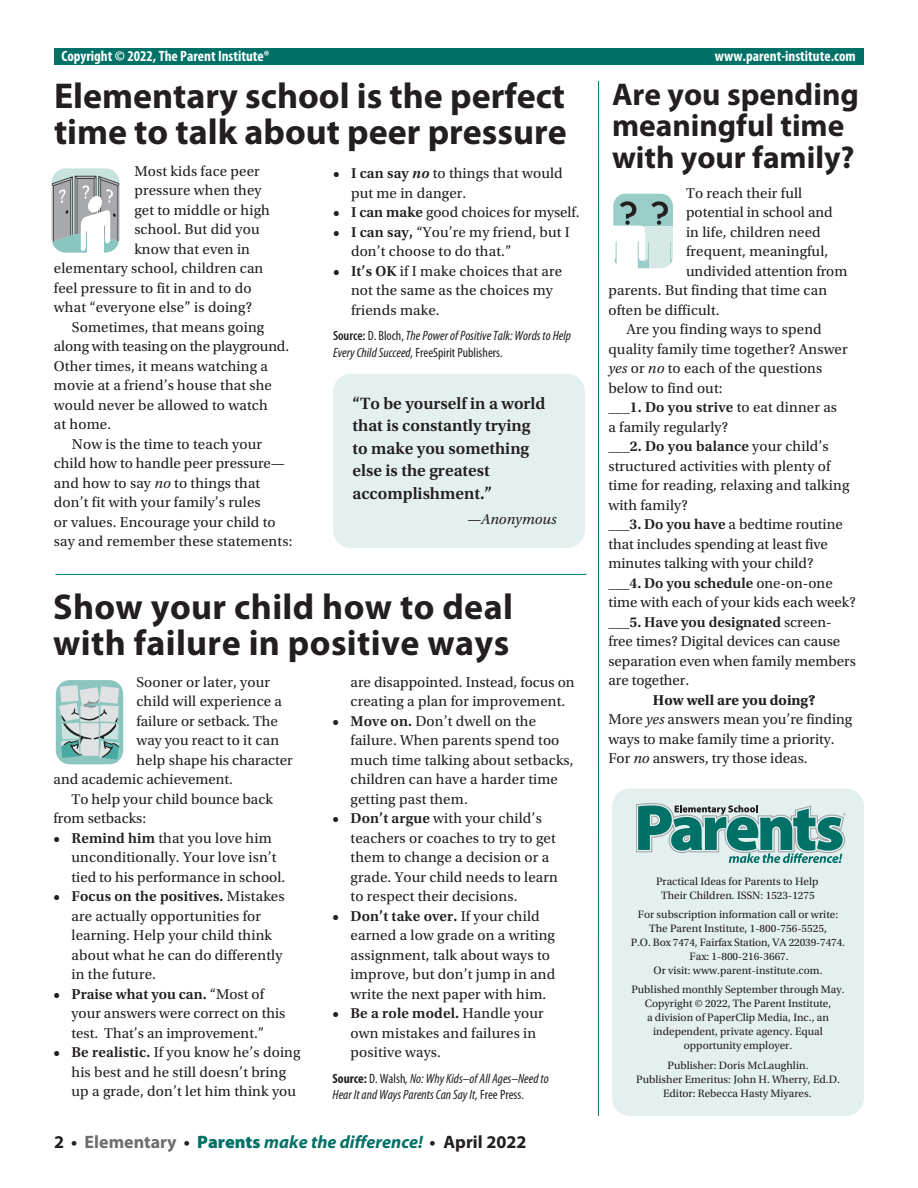
<style>
.page{position:relative;width:918px;height:1188px;background:#fff}
.page>*{position:absolute;margin:0;border:0;box-sizing:border-box;transform-origin:0 0}
.t1{font:700 36px/36px "Myriad Pro";color:#231f20}
.t2{font:700 31.5px/31.5px "Myriad Pro";color:#231f20}
.t3{font:italic 700 18px "Myriad Pro";color:#007167}
.t4{font:600 17.25px/22.5px "Utopia Std";color:#231f20}
.t5{font:15px/19.5px "Utopia Std";letter-spacing:.01em;color:#231f20}
.t6{font:600 15px "Utopia Std";color:#231f20}
.t7{font:700 condensed 15px "Myriad Pro";color:#fff}
.t8{font:15px "Utopia Std";letter-spacing:-.01em;color:#231f20}
.t9{font:italic 15px "Utopia Std";color:#231f20}
.t10{font:italic condensed 13.5px/16.5px "Myriad Pro";color:#231f20}
.t11{font:11.25px/14.1px "Utopia Std";color:#231f20;text-align:center}
.s1{font-style:italic}
.s2{font-weight:600}
.s3{font-weight:600;font-style:italic}
.s4{font-weight:600;font-style:normal}
.s5{font-style:normal}
.s6{font-weight:400}
.s7{font-weight:700}
.s8{font-weight:700;font-style:normal}
.s9{font-style:normal;color:#231f20}
.s10{font-style:normal;color:#6c6d70}
.s11{font-weight:900;font-style:normal}
</style>
<div class="page">
<div style="left:612px;top:789px;width:252px;height:327px;background:#e4f0ef;border-radius:18px"></div>
<hr style="left:598px;top:81px;width:1px;height:1035px;background:#007167">
<hr style="left:55px;top:574px;width:531px;height:1px;background:#007167">
<svg style="left:51px;top:168px;width:69px;height:85px"></svg>
<svg style="left:55px;top:680px;width:69px;height:85px;background:#afcbc9"></svg>
<svg style="left:613px;top:193px;width:60px;height:76px"></svg>
<div style="left:54px;top:49px;width:810px;height:16px;background:#007167"></div>
<div style="left:333px;top:374px;width:252px;height:174px;background:#e4f0ef;border-radius:18px"></div>
<svg style="left:636px;top:803px;width:210px;height:60px"></svg>
<p class="t7" style="left:62px;top:46px;width:210px">Copyright © 2022, The Parent Institute®</p>
<p class="t7" style="left:715px;top:46px;width:142px">www.parent-institute.com</p>
<h1 class="t1" style="left:54px;top:77px;width:514px">Elementary school is the perfect time to talk about peer pressure</h1>
<h2 class="t2" style="left:612px;top:77px;width:248px">Are you spending meaningful time with your family?</h2>
<p class="t5" style="left:134px;top:161px;width:127px">Most kids face peer</p>
<p class="t5" style="left:134px;top:181px;width:129px">pressure when they</p>
<p class="t5" style="left:134px;top:200px;width:137px">get to middle or high</p>
<p class="t5" style="left:134px;top:220px;width:127px">school. But did you</p>
<p class="t5" style="left:134px;top:239px;width:117px">know that even in</p>
<p class="t5" style="left:54px;top:259px;width:211px">elementary school, children can</p>
<p class="t5" style="left:54px;top:278px;width:199px">feel pressure to fit in and to do</p>
<p class="t5" style="left:54px;top:298px;width:200px">what “everyone else” is doing?</p>
<p class="t5" style="left:72px;top:317px;width:194px">Sometimes, that means going</p>
<p class="t8" style="left:54px;top:338px;width:237px">along with teasing on the playground.</p>
<p class="t5" style="left:54px;top:356px;width:216px">Other times, it means watching a</p>
<p class="t5" style="left:54px;top:376px;width:220px">movie at a friend’s house that she</p>
<p class="t5" style="left:54px;top:395px;width:215px">would never be allowed to watch</p>
<p class="t5" style="left:54px;top:415px;width:59px">at home.</p>
<p class="t5" style="left:72px;top:434px;width:192px">Now is the time to teach your</p>
<p class="t5" style="left:54px;top:454px;width:233px">child how to handle peer pressure—</p>
<p class="t5" style="left:54px;top:473px;width:208px">and how to say <span class="s1">no</span> to things that</p>
<p class="t5" style="left:54px;top:493px;width:208px">don’t fit with your family’s rules</p>
<p class="t5" style="left:54px;top:512px;width:223px">or values. Encourage your child to</p>
<p class="t5" style="left:54px;top:532px;width:240px">say and remember these statements:</p>
<p class="t5" style="left:351px;top:164px;width:213px;text-indent:-18px"><span class="s2">• I can say</span> <span class="s3">no</span> to things that would put me in danger.</p>
<p class="t5" style="left:333px;top:203px;width:248px"><span class="s2">• I can make</span> good choices for myself.</p>
<p class="t5" style="left:351px;top:222px;width:220px;text-indent:-18px"><span class="s2">• I can say,</span> “You’re my friend, but I don’t choose to do that.”</p>
<p class="t5" style="left:351px;top:261px;width:213px;text-indent:-18px"><span class="s2">• It’s OK</span> if I make choices that are not the same as the choices my friends make.</p>
<p class="t10" style="left:333px;top:327px;width:240px"><span class="s4">Source:</span> <span class="s5">D. Bloch,</span> The Power of Positive Talk: Words to Help<br>Every Child Succeed, <span class="s5">FreeSpirit Publishers.</span></p>
<p class="t5" style="left:686px;top:183px;width:118px">To reach their full</p>
<p class="t5" style="left:686px;top:203px;width:148px">potential in school and</p>
<p class="t5" style="left:686px;top:222px;width:136px">in life, children need</p>
<p class="t5" style="left:686px;top:242px;width:144px">frequent, meaningful,</p>
<p class="t5" style="left:686px;top:261px;width:163px">undivided attention from</p>
<p class="t5" style="left:608px;top:281px;width:220px">parents. But finding that time can</p>
<p class="t5" style="left:608px;top:300px;width:113px">often be difficult.</p>
<p class="t5" style="left:626px;top:320px;width:197px">Are you finding ways to spend</p>
<p class="t5" style="left:608px;top:339px;width:241px">quality family time together? Answer</p>
<p class="t5" style="left:608px;top:359px;width:215px"><span class="s1">yes</span> or <span class="s1">no</span> to each of the questions</p>
<p class="t5" style="left:608px;top:378px;width:116px">below to find out:</p>
<p class="t6" style="left:608px;top:399px;width:230px">___1. Do you strive <span class="s6">to eat dinner as</span></p>
<p class="t5" style="left:608px;top:417px;width:121px">a family regularly?</p>
<p class="t6" style="left:608px;top:438px;width:222px">___2. Do you balance <span class="s6">your child’s</span></p>
<p class="t5" style="left:608px;top:456px;width:224px">structured activities with plenty of</p>
<p class="t5" style="left:608px;top:476px;width:243px">time for reading, relaxing and talking</p>
<p class="t5" style="left:608px;top:495px;width:81px">with family?</p>
<p class="t5" style="left:608px;top:515px;width:236px"><span class="s2">___3. Do you have</span> a bedtime routine</p>
<p class="t5" style="left:608px;top:534px;width:221px">that includes spending at least five</p>
<p class="t5" style="left:608px;top:554px;width:207px">minutes talking with your child?</p>
<p class="t6" style="left:608px;top:574px;width:226px">___4. Do you schedule <span class="s6">one-on-one</span></p>
<p class="t5" style="left:608px;top:593px;width:249px">time with each of your kids each week?</p>
<p class="t6" style="left:608px;top:613px;width:225px">___5. Have you designated <span class="s6">screen-</span></p>
<p class="t5" style="left:608px;top:632px;width:233px">free times? Digital devices can cause</p>
<p class="t5" style="left:608px;top:651px;width:249px">separation even when family members</p>
<p class="t5" style="left:608px;top:671px;width:82px">are together.</p>
<p class="t5" style="left:608px;top:690px;width:245px;text-indent:45px"><span class="s7">How well are you doing?<br></span>More <span class="s1">yes</span> answers mean you’re finding ways to make family time a priority.<br>For <span class="s1">no</span> answers, try those ideas.</p>
<p class="t4" style="left:352px;top:392px;width:195px">“To be yourself in a world that is constantly trying to make you something else is the greatest accomplishment.”</p>
<p class="t9" style="left:467px;top:511px;width:91px">—Anonymous</p>
<h1 class="t1" style="left:53px;top:588px;width:461px">Show your child how to deal with failure in positive ways</h1>
<p class="t5" style="left:351px;top:672px;width:226px">are disappointed. Instead, focus on creating a plan for improvement.</p>
<p class="t5" style="left:351px;top:711px;width:225px;text-indent:-18px"><span class="s2">• Move on.</span> Don’t dwell on the failure. When parents spend too much time talking about setbacks, children can have a harder time getting past them.</p>
<p class="t5" style="left:351px;top:809px;width:209px;text-indent:-18px"><span class="s2">• Don’t argue</span> with your child’s teachers or coaches to try to get them to change a decision or a grade. Your child needs to learn to respect their decisions.</p>
<p class="t5" style="left:351px;top:906px;width:206px;text-indent:-18px"><span class="s2">• Don’t take over.</span> If your child earned a low grade on a writing assignment, talk about ways to improve, but don’t jump in and write the next paper with him.</p>
<p class="t5" style="left:351px;top:1004px;width:195px;text-indent:-18px"><span class="s2">• Be a role model.</span> Handle your own mistakes and failures in positive ways.</p>
<p class="t10" style="left:333px;top:1070px;width:218px"><span class="s8">Source:</span> <span class="s5">D. Walsh</span>, No: Why Kids–of All Ages–Need to<br>Hear It and Ways Parents Can Say It, <span class="s5">Free Press.</span></p>
<p class="t5" style="left:137px;top:672px;width:135px">Sooner or later, your</p>
<p class="t5" style="left:137px;top:692px;width:147px">child will experience a</p>
<p class="t5" style="left:137px;top:711px;width:143px">failure or setback. The</p>
<p class="t5" style="left:137px;top:731px;width:144px">way you react to it can</p>
<p class="t5" style="left:137px;top:750px;width:158px">help shape his character</p>
<p class="t5" style="left:54px;top:770px;width:181px">and academic achievement.</p>
<p class="t5" style="left:72px;top:789px;width:203px">To help your child bounce back</p>
<p class="t5" style="left:54px;top:809px;width:94px">from setbacks:</p>
<p class="t5" style="left:72px;top:828px;width:215px;text-indent:-18px"><span class="s2">• Remind him</span> that you love him unconditionally. Your love isn’t tied to his performance in school.</p>
<p class="t5" style="left:72px;top:887px;width:215px;text-indent:-18px"><span class="s2">• Focus on the positives.</span> Mistakes are actually opportunities for learning. Help your child think about what he can do differently in the future.</p>
<p class="t5" style="left:72px;top:984px;width:215px;text-indent:-18px"><span class="s2">• Praise what you can.</span> “Most of your answers were correct on this test. That’s an improvement.”</p>
<p class="t5" style="left:72px;top:1043px;width:230px;text-indent:-18px"><span class="s2">• Be realistic.</span> If you know he’s doing his best and he still doesn’t bring up a grade, don’t let him think you</p>
<p class="t11" style="left:656px;top:874px;width:164px">Practical Ideas for Parents to Help<br>Their Children. ISSN: 1523-1275</p>
<p class="t11" style="left:631px;top:907px;width:216px">For subscription information call or write:<br>The Parent Institute, 1-800-756-5525,<br>P.O. Box 7474, Fairfax Station, VA 22039-7474.<br>Fax: 1-800-216-3667.<br>Or visit: www.parent-institute.com.</p>
<p class="t11" style="left:631px;top:982px;width:215px">Published monthly September through May.<br>Copyright © 2022, The Parent Institute,<br>a division of PaperClip Media, Inc., an independent, private agency. Equal opportunity employer.</p>
<p class="t11" style="left:636px;top:1059px;width:205px">Publisher: Doris McLaughlin.<br>Publisher Emeritus: John H. Wherry, Ed.D.<br>Editor: Rebecca Hasty Miyares.</p>
<p class="t3" style="left:54px;top:1130px;width:474px"><span class="s9">2 •</span> <span class="s10">Elementary</span> <span class="s9">•</span> <span class="s11">Parents</span> make the difference! <span class="s9">• April 2022</span></p>
</div>
